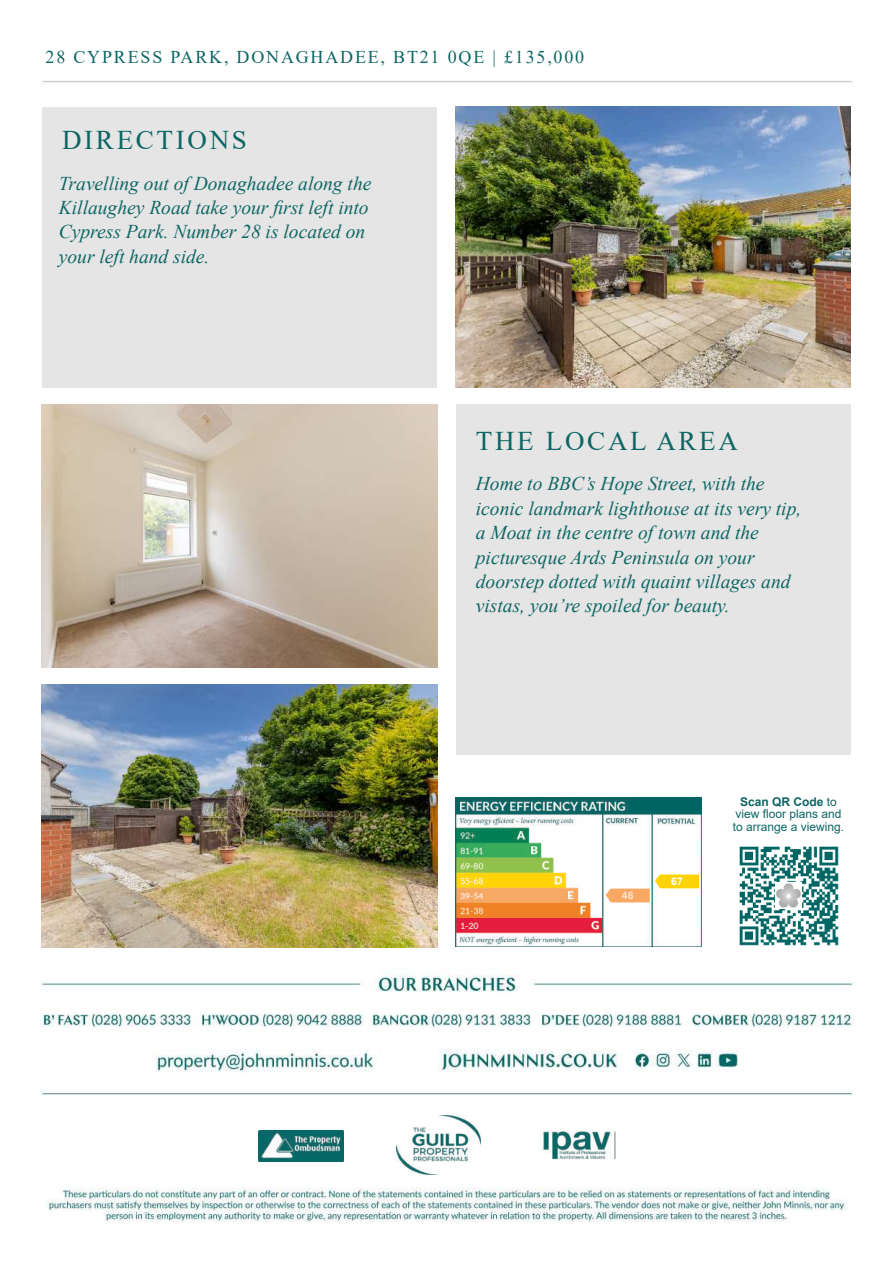
<style>
.page{position:relative;width:893px;height:1263px;background:#fff}
.page>*{position:absolute;margin:0;border:0;box-sizing:border-box;transform-origin:0 0}
.t1{font:27px "Times New Roman";letter-spacing:.1em;color:#0c6664}
.t2{font:italic 19.5px/24.5px "Times New Roman";color:#0d6664}
.t3{font:18px "Times New Roman";letter-spacing:.1em;color:#0c6664}
.t4{font:12px/12.5px "Arial";color:#0c6664;text-align:center}
.t5{font:700 10.5px "Arial";color:rgb(255 255 255/.7)}
.t6{font:700 10.5px "Arial";color:#fff}
.s1{font-weight:700}
</style>
<div class="page">
<img style="left:40px;top:81px;width:814px;height:1141px">
<img style="left:540px;top:1130px;width:76px;height:32px">
<img style="left:258px;top:1130px;width:86px;height:32px">
<img style="left:397px;top:1115px;width:83px;height:59px">
<img style="left:734px;top:842px;width:108px;height:108px">
<img style="left:456px;top:797px;width:245px;height:149px">
<svg style="left:606px;top:874px;width:93px;height:28px"></svg>
<div style="left:43px;top:107px;width:394px;height:281px;background:#e5e5e5"></div>
<img style="left:456px;top:107px;width:394px;height:281px">
<img style="left:42px;top:404px;width:395px;height:264px">
<img style="left:42px;top:684px;width:395px;height:264px">
<div style="left:456px;top:404px;width:394px;height:350px;background:#e5e5e5"></div>
<p class="t3" style="left:46px;top:50px;width:540px">28 CYPRESS PARK, DONAGHADEE, BT21 0QE | £135,000</p>
<h1 class="t1" style="left:62px;top:131px;width:186px">DIRECTIONS</h1>
<p class="t2" style="left:59px;top:173px;width:314px">Travelling out of Donaghadee along the Killaughey Road take your first left into Cypress Park. Number 28 is located on your left hand side.</p>
<h1 class="t1" style="left:476px;top:432px;width:264px">THE LOCAL AREA</h1>
<p class="t2" style="left:476px;top:473px;width:327px">Home to BBC’s Hope Street, with the iconic landmark lighthouse at its very tip, a Moat in the centre of town and the picturesque Ards Peninsula on your doorstep dotted with quaint villages and vistas, you’re spoiled for beauty.</p>
<p class="t5" style="left:622px;top:891px;width:13px">46</p>
<p class="t6" style="left:671px;top:877px;width:13px">67</p>
<p class="t4" style="left:733px;top:797px;width:113px"><span class="s1">Scan QR Code</span> to view floor plans and to arrange a viewing.</p>
</div>
